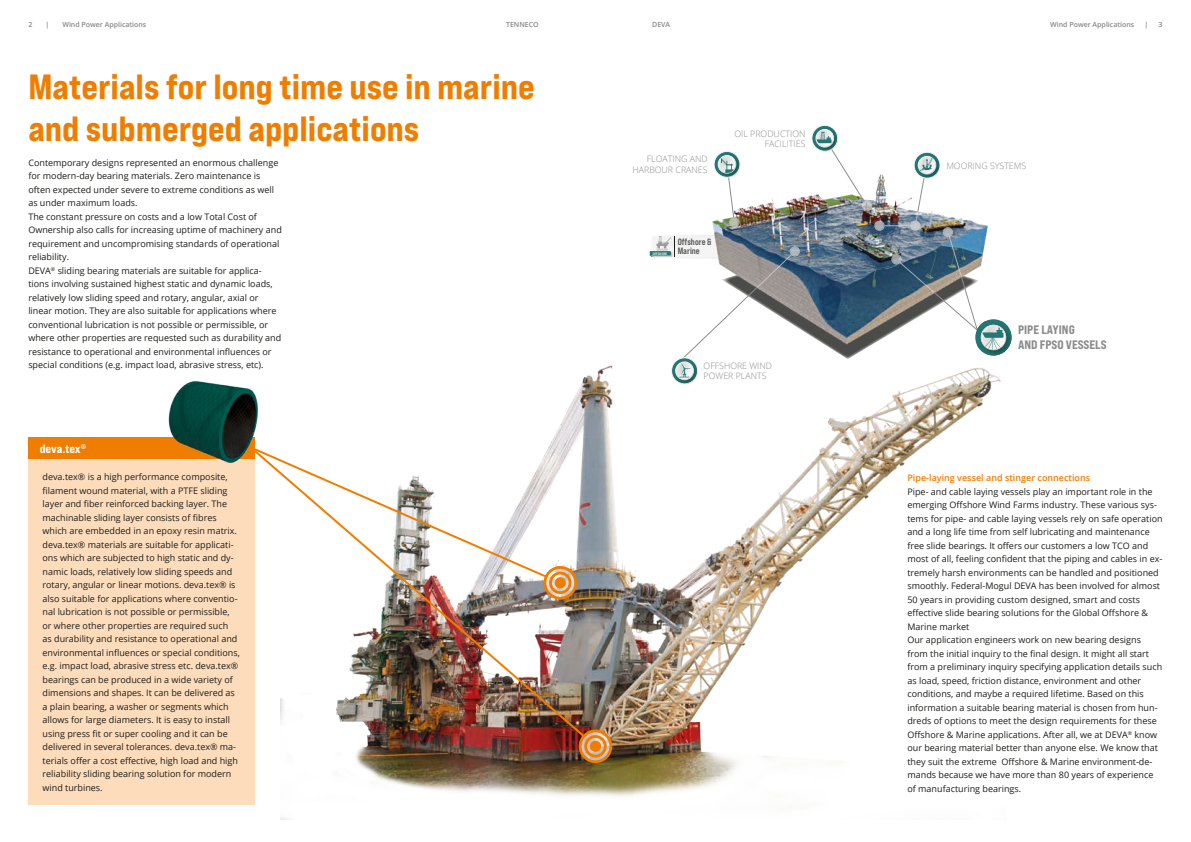
<style>
.page{position:relative;width:1191px;height:842px;background:#fff}
.page>*{position:absolute;margin:0;border:0;box-sizing:border-box;transform-origin:0 0}
.t1{font:35px/42px "Bebas Neue Pro Exp Eb";color:#ef7d00}
.t2{font:12.3px/14.7px "Bebas Neue Pro Exp Eb";color:#8d8c8c}
.t3{font:12px "Bebas Neue Pro Exp Eb";color:#fff}
.t4{font:9.1px/9.1px "Bebas Neue Pro Sm E Bd";color:#575756}
.t5{font:9px/13.5px "Open Sans";color:#1d1d1b}
.t6{font:600 9px "Open Sans";color:#ef7d00}
.t7{font:300 8.8px/10.6px "Open Sans";color:#8d8c8c;text-align:right}
.t8{font:600 7px "Open Sans";color:#878787}
.t9{font:700 condensed 3.3px "Univers LT";color:#ededed}
</style>
<div class="page">
<img style="left:281px;top:365px;width:720px;height:454px">
<div style="left:28px;top:459px;width:227px;height:346px;background:#fddcbb"></div>
<div style="left:28px;top:437px;width:227px;height:22px;background:#ef7d00"></div>
<svg style="left:578px;top:729px;width:34px;height:34px"></svg>
<img style="left:280px;top:446px;width:306px;height:292px">
<svg style="left:268px;top:446px;width:295px;height:139px"></svg>
<svg style="left:543px;top:566px;width:34px;height:34px"></svg>
<img style="left:168px;top:380px;width:104px;height:84px">
<img style="left:711px;top:174px;width:277px;height:62px">
<div style="left:730px;top:219px;width:8px;height:7px;background:#b8c2a9;border-radius:50%"></div>
<div style="left:729px;top:217px;width:10px;height:10px;border:1px solid #dadada;border-radius:50%"></div>
<div style="left:730px;top:218px;width:8px;height:8px;border:1px solid #dadada;border-radius:50%"></div>
<svg style="left:863px;top:202px;width:8px;height:7px"></svg>
<div style="left:862px;top:201px;width:10px;height:10px;border:1px solid #dadada;border-radius:50%"></div>
<div style="left:863px;top:202px;width:8px;height:8px;border:1px solid #dadada;border-radius:50%"></div>
<div style="left:944px;top:228px;width:7px;height:8px;background:#acb5be;border-radius:50%"></div>
<div style="left:943px;top:227px;width:9px;height:10px;border:1px solid #dadada;border-radius:50%"></div>
<div style="left:944px;top:228px;width:7px;height:8px;border:1px solid #dadada;border-radius:50%"></div>
<div style="left:911px;top:222px;width:8px;height:7px;background:#c9cacd;border-radius:50%"></div>
<div style="left:910px;top:221px;width:10px;height:10px;border:1px solid #dadada;border-radius:50%"></div>
<div style="left:911px;top:222px;width:8px;height:8px;border:1px solid #dadada;border-radius:50%"></div>
<svg style="left:875px;top:222px;width:8px;height:7px"></svg>
<div style="left:874px;top:221px;width:10px;height:10px;border:1px solid #dadada;border-radius:50%"></div>
<div style="left:875px;top:222px;width:8px;height:8px;border:1px solid #dadada;border-radius:50%"></div>
<div style="left:714px;top:151px;width:26px;height:26px;border:1px solid #fff;border-radius:50%"></div>
<img style="left:715px;top:153px;width:25px;height:24px">
<div style="left:718px;top:155px;width:18px;height:18px;border:1px solid #fff;border-radius:50%"></div>
<svg style="left:720px;top:158px;width:14px;height:60px"></svg>
<img style="left:673px;top:378px;width:27px;height:8px">
<div style="left:675px;top:362px;width:19px;height:18px;border:1px solid #fff;border-radius:50%"></div>
<div style="left:914px;top:152px;width:26px;height:26px;border:1px solid #fff;border-radius:50%"></div>
<img style="left:916px;top:154px;width:24px;height:24px">
<svg style="left:918px;top:156px;width:18px;height:18px"></svg>
<div style="left:918px;top:156px;width:18px;height:18px;border:1px solid #fff;border-radius:50%"></div>
<svg style="left:884px;top:158px;width:48px;height:68px"></svg>
<div style="left:811px;top:125px;width:27px;height:26px;border:1px solid #fff;border-radius:50%"></div>
<img style="left:813px;top:127px;width:23px;height:21px">
<svg style="left:816px;top:129px;width:17px;height:18px"></svg>
<div style="left:815px;top:129px;width:19px;height:18px;border:1px solid #fff;border-radius:50%"></div>
<svg style="left:816px;top:132px;width:49px;height:70px"></svg>
<img style="left:1006px;top:324px;width:5px;height:27px">
<svg style="left:650px;top:236px;width:356px;height:142px"></svg>
<p class="t8" style="left:28px;top:19px;width:5px">2</p>
<p class="t8" style="left:45px;top:19px;width:5px">|</p>
<p class="t8" style="left:62px;top:19px;width:85px">Wind Power Applications</p>
<p class="t8" style="left:506px;top:19px;width:34px">TENNECO</p>
<p class="t8" style="left:652px;top:19px;width:20px">DEVA</p>
<p class="t8" style="left:1050px;top:19px;width:85px">Wind Power Applications</p>
<p class="t8" style="left:1144px;top:19px;width:5px">|</p>
<p class="t8" style="left:1158px;top:19px;width:5px">3</p>
<h1 class="t1" style="left:28px;top:65px;width:508px">Materials for long time use in marine and submerged applications</h1>
<p class="t5" style="left:28px;top:155px;width:255px">Contemporary designs represented an enormous challenge for modern-day bearing materials. Zero maintenance is often expected under severe to extreme conditions as well as under maximum loads.<br>The constant pressure on costs and a low Total Cost of Ownership also calls for increasing uptime of machinery and requirement and uncompromising standards of operational reliability.<br>DEVA<sup>®</sup> sliding bearing materials are suitable for applica&shy;tions involving sustained highest static and dynamic loads, relatively low sliding speed and rotary, angular, axial or linear motion. They are also suitable for applications where conventional lubrication is not possible or permissible, or where other properties are requested such as durability and resistance to operational and environmental influences or special conditions (e.g. impact load, abrasive stress, etc).</p>
<h3 class="t3" style="left:40px;top:441px;width:48px">deva.tex<sup>®</sup></h3>
<p class="t5" style="left:43px;top:470px;width:199px">deva.tex® is a high performance composite, filament wound material, with a PTFE sliding layer and fiber reinforced backing layer. The machinable sliding layer consists of fibres which are embedded in an epoxy resin matrix. deva.tex® materials are suitable for applicati&shy;ons which are subjected to high static and dy&shy;namic loads, relatively low sliding speeds and rotary, angular or linear motions. deva.tex® is also suitable for applications where conventio&shy;nal lubrication is not possible or permissible, or where other properties are required such<br>as durability and resistance to operational and environmental influences or special conditions, e.g. impact load, abrasive stress etc. deva.tex® bearings can be produced in a wide variety of dimensions and shapes. It can be delivered as a plain bearing, a washer or segments which allows for large diameters. It is easy to install using press fit or super cooling and it can be delivered in several tolerances. deva.tex® ma&shy;terials offer a cost effective, high load and high reliability sliding bearing solution for modern wind turbines.</p>
<p class="t7" style="left:632px;top:154px;width:77px">FLOATING AND<br>HARBOUR CRANES</p>
<p class="t7" style="left:734px;top:128px;width:73px">OIL PRODUCTION<br>FACILITIES</p>
<p class="t9" style="left:653px;top:251px;width:16px">OFFSHORE</p>
<p class="t4" style="left:678px;top:237px;width:35px">Offshore &amp;<br>Marine</p>
<p class="t7" style="left:703px;top:360px;width:70px;text-align:left">OFFSHORE WIND<br>POWER PLANTS</p>
<p class="t7" style="left:946px;top:160px;width:81px">MOORING SYSTEMS</p>
<h2 class="t2" style="left:1018px;top:322px;width:90px">PIPE LAYING<br>AND FPSO VESSELS</h2>
<p class="t6" style="left:907px;top:472px;width:184px">Pipe-laying vessel and stinger connections</p>
<p class="t5" style="left:907px;top:484px;width:257px">Pipe- and cable laying vessels play an important role in the emerging Offshore Wind Farms industry. These various sys&shy;tems for pipe- and cable laying vessels rely on safe operation and a long life time from self lubricating and maintenance free slide bearings. It offers our customers a low TCO and most of all, feeling confident that the piping and cables in ex&shy;tremely harsh environments can be handled and positioned smoothly. Federal-Mogul DEVA has been involved for almost 50 years in providing custom designed, smart and costs effective slide bearing solutions for the Global Offshore &amp; Marine market<br>Our application engineers work on new bearing designs from the initial inquiry to the final design. It might all start from a preliminary inquiry specifying application details such as load, speed, friction distance, environment and other conditions, and maybe a required lifetime. Based on this information a suitable bearing material is chosen from hun&shy;dreds of options to meet the design requirements for these Offshore &amp; Marine applications. After all, we at DEVA<sup>®</sup> know our bearing material better than anyone else. We know that they suit the extreme Offshore &amp; Marine environment-de&shy;mands because we have more than 80 years of experience of manufacturing bearings.</p>
</div>
